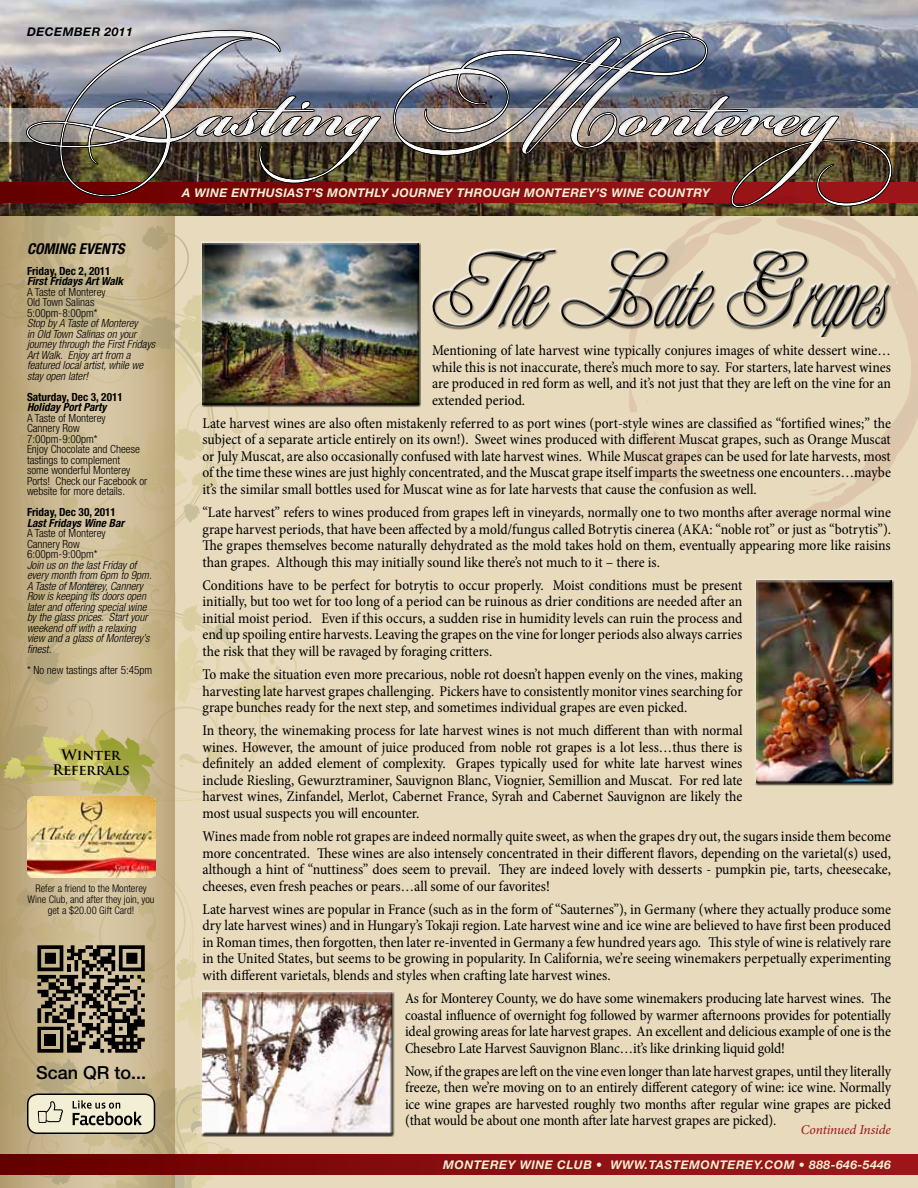
<style>
.page{position:relative;width:918px;height:1188px;background:#e8dabd}
.page>*{position:absolute;margin:0;border:0;box-sizing:border-box;transform-origin:0 0}
.t1{font:97.5px "Champagne";color:#000}
.t2{font:500 18px "Helvetica Neue LT Std";color:#000}
.t3{font:condensed 15px/16.5px "Minion Pro";letter-spacing:-.005em;color:#000;text-align:justify}
.t4{font:italic 700 condensed 15px "Helvetica Neue LT Std";color:#000}
.t5{font:700 14.25px/15px "Trajan Pro";letter-spacing:-.01em;color:#000;text-align:center}
.t6{font:italic 13.5px "Minion Pro";letter-spacing:-.01em;color:#9c1519}
.t7{font:italic 700 12px "Helvetica Neue LT Std";letter-spacing:.03em;color:#f3efd4}
.t8{font:italic 700 12px "Helvetica Neue LT Std";letter-spacing:.04em;color:#000}
.t9{font:italic 300 condensed 11.25px/10.5px "Helvetica Neue LT Std";color:#000}
.t10{font:300 condensed 11.25px/10.5px "Helvetica Neue LT Std";color:#000}
.t11{font:italic 700 condensed 11.25px "Helvetica Neue LT Std";letter-spacing:-.01em;color:#000}
.t12{font:700 condensed 11.25px "Helvetica Neue LT Std";color:#000}
.t13{font:300 condensed 10.5px/11.2px "Helvetica Neue LT Std";color:#000;text-align:center}
</style>
<div class="page">
<img style="left:0;top:0;width:918px;height:216px">
<svg style="left:0;top:108px;width:918px;height:34px;background:#ada6a0"></svg>
<svg style="left:0;top:182px;width:918px;height:20px"></svg>
<svg style="left:297px;top:1154px;width:621px;height:20px;background:#8f1013"></svg>
<div style="left:26px;top:30px;width:866px;height:178px;background:#000;opacity:.5"></div>
<div style="left:432px;top:249px;width:460px;height:108px;background:#000;opacity:.5"></div>
<svg style="left:0;top:209px;width:297px;height:979px"></svg>
<div style="left:200px;top:242px;width:221px;height:165px;background:#000;opacity:.75"></div>
<div style="left:754px;top:580px;width:140px;height:205px;background:#000;opacity:.75"></div>
<div style="left:200px;top:991px;width:194px;height:146px;background:#000;opacity:.75"></div>
<svg style="left:742px;top:495px;width:116px;height:20px"></svg>
<svg style="left:623px;top:196px;width:295px;height:299px"></svg>
<p class="t8" style="left:27px;top:24px;width:20px">DECEM</p>
<p class="t8" style="left:74px;top:24px;width:60px">BER 2011</p>
<p class="t4" style="left:27px;top:239px;width:99px">Coming Events</p>
<p class="t12" style="left:27px;top:264px;width:85px">Friday, Dec 2, 2011</p>
<p class="t11" style="left:27px;top:274px;width:98px">First Fridays Art Walk</p>
<p class="t10" style="left:27px;top:286px;width:80px">A Taste of Monterey<br>Old Town Salinas<br>5:00pm-8:00pm*</p>
<p class="t9" style="left:27px;top:318px;width:130px">Stop by A Taste of Monterey<br>in Old Town Salinas on your journey through the First Fridays<br>Art Walk. Enjoy art from a featured local artist, while we stay open later!</p>
<p class="t12" style="left:27px;top:390px;width:97px">Saturday, Dec 3, 2011</p>
<p class="t11" style="left:27px;top:400px;width:82px">Holiday Port Party</p>
<p class="t10" style="left:27px;top:412px;width:122px">A Taste of Monterey<br>Cannery Row<br>7:00pm-9:00pm*<br>Enjoy Chocolate and Cheese tastings to complement<br>some wonderful Monterey<br>Ports! Check our Facebook or website for more details.</p>
<p class="t12" style="left:27px;top:505px;width:91px">Friday, Dec 30, 2011</p>
<p class="t11" style="left:27px;top:516px;width:100px">Last Fridays Wine Bar</p>
<p class="t10" style="left:27px;top:528px;width:80px">A Taste of Monterey<br>Cannery Row<br>6:00pm-9:00pm*</p>
<p class="t9" style="left:27px;top:560px;width:126px">Join us on the last Friday of every month from 6pm to 9pm.<br>A Taste of Monterey, Cannery<br>Row is keeping its doors open later and offering special wine by the glass prices. Start your weekend off with a relaxing view and a glass of Monterey’s finest.</p>
<p class="t10" style="left:27px;top:664px;width:127px">* No new tastings after 5:45pm</p>
<p class="t5" style="left:52px;top:748px;width:79px">Winter<br>Referrals</p>
<p class="t13" style="left:28px;top:882px;width:129px">Refer a friend to the Monterey<br>Wine Club, and after they join, you get a $20.00 Gift Card!</p>
<p class="t2" style="left:36px;top:1062px;width:112px">Scan QR to...</p>
<p class="t7" style="left:182px;top:185px;width:529px">A WINE ENTHUSIAST’S MONTHLY JOURNEY THROUGH MONTEREY’S WINE COUNTRY</p>
<h1 class="t1" style="left:438px;top:233px;width:467px">The Late Grapes</h1>
<p class="t3" style="left:432px;top:342px;width:461px">Mentioning of late harvest wine typically conjures images of white dessert wine… while this is not inaccurate, there’s much more to say. For starters, late harvest wines are produced in red form as well, and it’s not just that they are left on the vine for an extended period.</p>
<p class="t3" style="left:202px;top:415px;width:690px">Late harvest wines are also often mistakenly referred to as port wines (port-style wines are classified as “fortified wines;” the subject of a separate article entirely on its own!). Sweet wines produced with different Muscat grapes, such as Orange Muscat or July Muscat, are also occasionally confused with late harvest wines. While Muscat grapes can be used for late harvests, most of the time these wines are just highly concentrated, and the Muscat grape itself imparts the sweetness one encounters…maybe it’s the similar small bottles used for Muscat wine as for late harvests that cause the confusion as well.</p>
<p class="t3" style="left:202px;top:504px;width:690px">“Late harvest” refers to wines produced from grapes left in vineyards, normally one to two months after average normal wine grape harvest periods, that have been affected by a mold/fungus called Botrytis cinerea (AKA: “noble rot” or just as “botrytis”).<br>The grapes themselves become naturally dehydrated as the mold takes hold on them, eventually appearing more like raisins than grapes. Although this may initially sound like there’s not much to it – there is.</p>
<p class="t3" style="left:202px;top:577px;width:541px">Conditions have to be perfect for botrytis to occur properly. Moist conditions must be present initially, but too wet for too long of a period can be ruinous as drier conditions are needed after an initial moist period. Even if this occurs, a sudden rise in humidity levels can ruin the process and end up spoiling entire harvests. Leaving the grapes on the vine for longer periods also always carries the risk that they will be ravaged by foraging critters.</p>
<p class="t3" style="left:202px;top:666px;width:542px">To make the situation even more precarious, noble rot doesn’t happen evenly on the vines, making harvesting late harvest grapes challenging. Pickers have to consistently monitor vines searching for grape bunches ready for the next step, and sometimes individual grapes are even picked.</p>
<p class="t3" style="left:202px;top:723px;width:542px">In theory, the winemaking process for late harvest wines is not much different than with normal wines. However, the amount of juice produced from noble rot grapes is a lot less…thus there is definitely an added element of complexity. Grapes typically used for white late harvest wines include Riesling, Gewurztraminer, Sauvignon Blanc, Viognier, Semillion and Muscat. For red late harvest wines, Zinfandel, Merlot, Cabernet France, Syrah and Cabernet Sauvignon are likely the most usual suspects you will encounter.</p>
<p class="t3" style="left:202px;top:828px;width:690px">Wines made from noble rot grapes are indeed normally quite sweet, as when the grapes dry out, the sugars inside them become more concentrated. These wines are also intensely concentrated in their different flavors, depending on the varietal(s) used, although a hint of “nuttiness” does seem to prevail. They are indeed lovely with desserts - pumpkin pie, tarts, cheesecake, cheeses, even fresh peaches or pears…all some of our favorites!</p>
<p class="t3" style="left:202px;top:901px;width:690px">Late harvest wines are popular in France (such as in the form of “Sauternes”), in Germany (where they actually produce some dry late harvest wines) and in Hungary’s Tokaji region. Late harvest wine and ice wine are believed to have first been produced in Roman times, then forgotten, then later re-invented in Germany a few hundred years ago. This style of wine is relatively rare in the United States, but seems to be growing in popularity. In California, we’re seeing winemakers perpetually experimenting with different varietals, blends and styles when crafting late harvest wines.</p>
<p class="t3" style="left:405px;top:990px;width:488px">As for Monterey County, we do have some winemakers producing late harvest wines. The coastal influence of overnight fog followed by warmer afternoons provides for potentially ideal growing areas for late harvest grapes. An excellent and delicious example of one is the Chesebro Late Harvest Sauvignon Blanc…it’s like drinking liquid gold!</p>
<p class="t3" style="left:405px;top:1063px;width:488px">Now, if the grapes are left on the vine even longer than late harvest grapes, until they literally freeze, then we’re moving on to an entirely different category of wine: ice wine. Normally ice wine grapes are harvested roughly two months after regular wine grapes are picked (that would be about one month after late harvest grapes are picked).</p>
<p class="t6" style="left:801px;top:1120px;width:92px">Continued Inside</p>
<p class="t7" style="left:443px;top:1157px;width:180px">MONTEREY WINE CLUB • WWW</p>
<p class="t7" style="left:645px;top:1157px;width:248px">.TASTEMONTEREY.COM • 888-646-5446</p>
</div>
